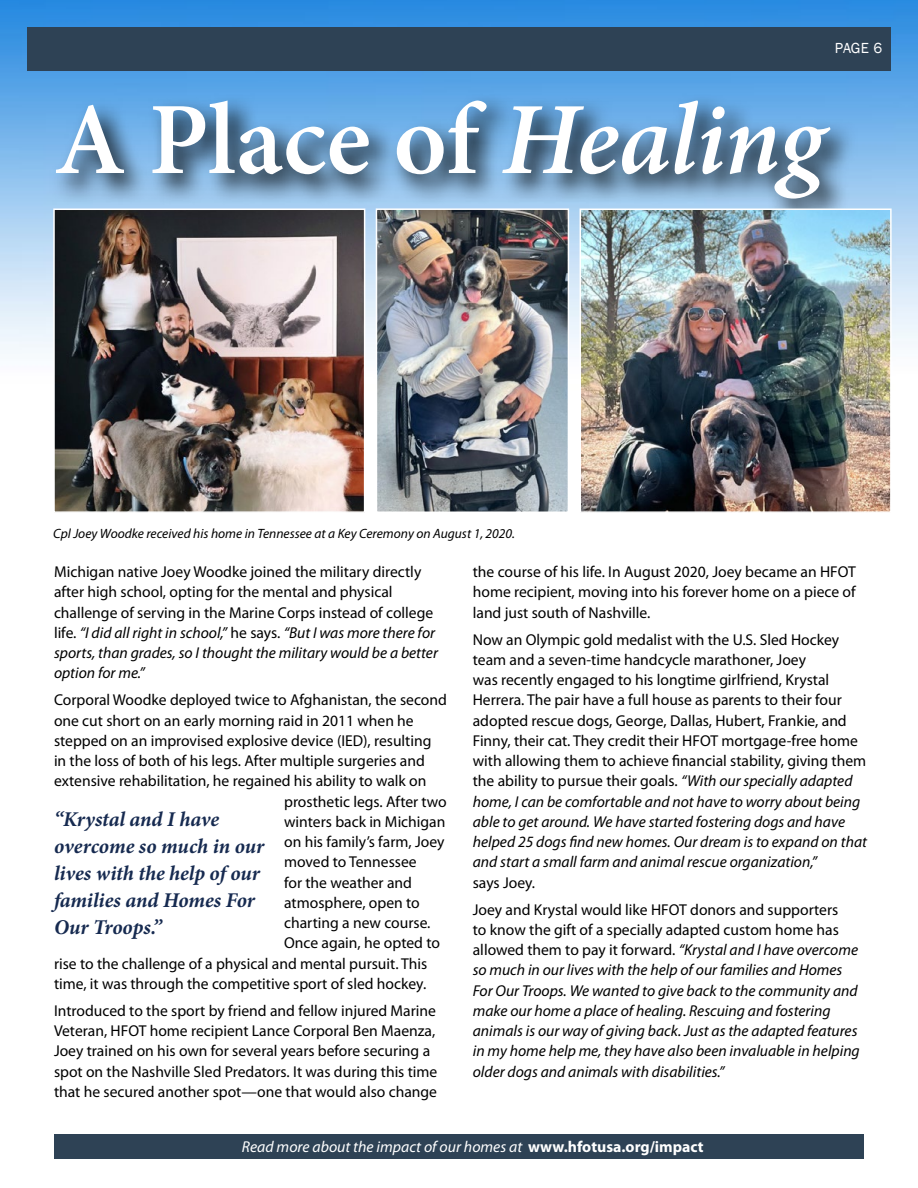
<style>
.page{position:relative;width:918px;height:1188px;background:#fff}
.page>*{position:absolute;margin:0;border:0;box-sizing:border-box;transform-origin:0 0}
.t1{font:600 102.75px "Minion Pro";color:#fff}
.t2{font:italic 700 21px/27px "Minion Pro";letter-spacing:-.005em;color:#162a50}
.t3{font:15.75px/20.2px "Myriad Pro";color:#000}
.t4{font:italic 15.75px/20.2px "Myriad Pro";color:#000}
.t5{font:italic 15.75px "Myriad Pro";color:#fff}
.t6{font:15px "Franklin Gothic";color:#fff}
.t7{font:italic 13.5px "Myriad Pro";color:#000}
.s1{font-style:italic}
.s2{font-style:normal}
.s3{font-weight:700;font-style:normal}
</style>
<div class="page">
<img style="left:0;top:0;width:918px;height:354px">
<svg style="left:49px;top:93px;width:810px;height:136px;background:#6b99c2"></svg>
<img style="left:379px;top:211px;width:187px;height:299px">
<div style="left:376px;top:208px;width:193px;height:305px;border:2px solid #fff"></div>
<img style="left:56px;top:212px;width:306px;height:298px">
<div style="left:53px;top:209px;width:312px;height:304px;border:2px solid #fff"></div>
<img style="left:583px;top:212px;width:306px;height:298px">
<div style="left:580px;top:209px;width:312px;height:304px;border:2px solid #fff"></div>
<div style="left:27px;top:27px;width:864px;height:43px;background:#2e4255"></div>
<div style="left:54px;top:1134px;width:810px;height:24px;background:#2e4255"></div>
<p class="t6" style="left:835px;top:38px;width:49px">PAGE 6</p>
<h1 class="t1" style="left:54px;top:69px;width:772px">A Place of <span class="s1">Healing</span></h1>
<p class="t7" style="left:53px;top:527px;width:463px">Cpl Joey Woodke received his home in Tennessee at a Key Ceremony on August 1, 2020.</p>
<p class="t3" style="left:54px;top:562px;width:386px">Michigan native Joey Woodke joined the military directly after high school, opting for the mental and physical challenge of serving in the Marine Corps instead of college life. <span class="s1">“I did all right in school,”</span> he says. <span class="s1">“But I was more there for sports, than grades, so I thought the military would be a better option for me.”</span></p>
<p class="t3" style="left:54px;top:690px;width:394px">Corporal Woodke deployed twice to Afghanistan, the second</p>
<p class="t3" style="left:54px;top:710px;width:361px">one cut short on an early morning raid in 2011 when he</p>
<p class="t3" style="left:54px;top:731px;width:379px">stepped on an improvised explosive device (IED), resulting</p>
<p class="t3" style="left:54px;top:751px;width:372px">in the loss of both of his legs. After multiple surgeries and</p>
<p class="t3" style="left:54px;top:771px;width:374px">extensive rehabilitation, he regained his ability to walk on</p>
<p class="t3" style="left:284px;top:791px;width:164px">prosthetic legs. After two</p>
<p class="t3" style="left:284px;top:812px;width:163px">winters back in Michigan</p>
<p class="t3" style="left:284px;top:832px;width:162px">on his family’s farm, Joey</p>
<p class="t3" style="left:284px;top:852px;width:134px">moved to Tennessee</p>
<p class="t3" style="left:284px;top:872px;width:129px">for the weather and</p>
<p class="t3" style="left:284px;top:893px;width:137px">atmosphere, open to</p>
<p class="t3" style="left:284px;top:913px;width:148px">charting a new course.</p>
<p class="t3" style="left:284px;top:933px;width:157px">Once again, he opted to</p>
<p class="t3" style="left:54px;top:953px;width:375px">rise to the challenge of a physical and mental pursuit. This</p>
<p class="t3" style="left:54px;top:974px;width:374px">time, it was through the competitive sport of sled hockey.</p>
<p class="t3" style="left:54px;top:1001px;width:385px">Introduced to the sport by friend and fellow injured Marine Veteran, HFOT home recipient Lance Corporal Ben Maenza, Joey trained on his own for several years before securing a spot on the Nashville Sled Predators. It was during this time that he secured another spot—one that would also change</p>
<h2 class="t2" style="left:54px;top:806px;width:212px">“Krystal and I have overcome so much in our lives with the help of our families and Homes For<br>Our Troops.”</h2>
<p class="t3" style="left:473px;top:562px;width:385px;text-align:justify">the course of his life. In August 2020, Joey became an HFOT home recipient, moving into his forever home on a piece of land just south of Nashville.</p>
<p class="t3" style="left:473px;top:630px;width:396px">Now an Olympic gold medalist with the U.S. Sled Hockey team and a seven-time handcycle marathoner, Joey<br>was recently engaged to his longtime girlfriend, Krystal Herrera. The pair have a full house as parents to their four adopted rescue dogs, George, Dallas, Hubert, Frankie, and Finny, their cat. They credit their HFOT mortgage-free home with allowing them to achieve financial stability, giving them the ability to pursue their goals. <span class="s1">“With our specially adapted home, I can be comfortable and not have to worry about being able to get around. We have started fostering dogs and have helped 25 dogs find new homes. Our dream is to expand on that and start a small farm and animal rescue organization,”</span></p>
<p class="t3" style="left:473px;top:869px;width:367px;line-height:27px">says Joey.<br>Joey and Krystal would like HFOT donors and supporters</p>
<p class="t4" style="left:473px;top:920px;width:389px"><span class="s2">to know the gift of a specially adapted custom home has allowed them to pay it forward.</span> “Krystal and I have overcome so much in our lives with the help of our families and Homes For Our Troops. We wanted to give back to the community and make our home a place of healing. Rescuing and fostering animals is our way of giving back. Just as the adapted features in my home help me, they have also been invaluable in helping older dogs and animals with disabilities.”</p>
<p class="t5" style="left:242px;top:1138px;width:463px">Read more about the impact of our homes at <span class="s3">www.hfotusa.org/impact</span></p>
</div>
